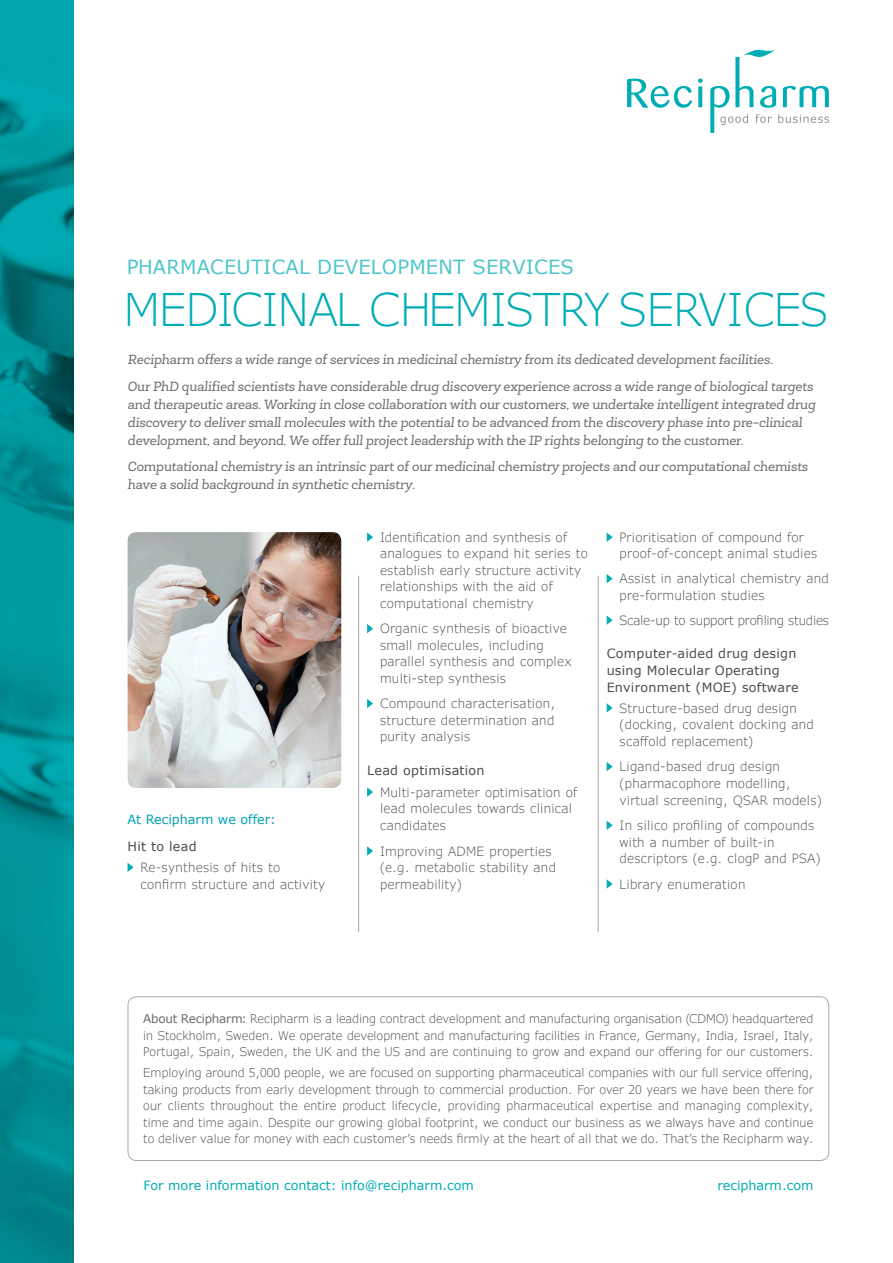
<style>
.page{position:relative;width:893px;height:1263px;background:#fff}
.page>*{position:absolute;margin:0;border:0;box-sizing:border-box;transform-origin:0 0}
.t1{font:300 45px "Verdana Pro";letter-spacing:-.02em;color:#00adb5}
.t2{font:19.5px "Verdana";letter-spacing:.01em;color:#00adb5}
.t3{font:italic 13.5px/18px "Newslab";letter-spacing:-.01em;color:#6c6d70}
.t4{font:300 12.75px/16.5px "Verdana Pro";letter-spacing:.02em;color:#4b4c4d}
.t5{font:12.75px/16.6px "Verdana";letter-spacing:.02em;color:#4b4c4d}
.t6{font:12.75px "Verdana";color:#00adb5}
.t7{font:300 12.75px "Verdana Pro";letter-spacing:-.015em;color:#4b4c4d}
.t8{font:12.75px "Verdana";color:#00a2b2}
.t9{font:300 12px/16.5px "Verdana Pro";letter-spacing:.01em;color:#4b4c4d;text-align:justify}
.s1{font-family:"Verdana";font-weight:400;color:#6c6d70}
</style>
<div class="page">
<svg style="left:0;top:0;width:74px;height:1263px;background:#008f96"></svg>
<svg style="left:627px;top:79px;width:65px;height:29px"></svg>
<svg style="left:698px;top:86px;width:4px;height:21px"></svg>
<svg style="left:698px;top:79px;width:5px;height:4px"></svg>
<svg style="left:710px;top:50px;width:119px;height:83px"></svg>
<div style="left:128px;top:996px;width:701px;height:165px;border:1px solid #a8a9ad;border-radius:9px"></div>
<svg style="left:128px;top:863px;width:6px;height:9px"></svg>
<svg style="left:367px;top:532px;width:6px;height:10px"></svg>
<svg style="left:367px;top:624px;width:6px;height:9px"></svg>
<svg style="left:367px;top:699px;width:6px;height:9px"></svg>
<svg style="left:367px;top:787px;width:6px;height:10px"></svg>
<svg style="left:367px;top:846px;width:6px;height:10px"></svg>
<svg style="left:607px;top:532px;width:6px;height:10px"></svg>
<svg style="left:607px;top:574px;width:6px;height:9px"></svg>
<svg style="left:607px;top:615px;width:6px;height:10px"></svg>
<svg style="left:607px;top:703px;width:6px;height:10px"></svg>
<svg style="left:607px;top:762px;width:6px;height:9px"></svg>
<svg style="left:607px;top:821px;width:6px;height:9px"></svg>
<svg style="left:607px;top:879px;width:6px;height:10px"></svg>
<hr style="left:598px;top:576px;width:1px;height:356px;background:#a8a9ad">
<hr style="left:358px;top:576px;width:1px;height:356px;background:#a8a9ad">
<img style="left:128px;top:532px;width:213px;height:256px">
<h2 class="t2" style="left:126px;top:254px;width:449px">PHARMACEUTICAL DEVELOPMENT SERVICES</h2>
<p class="t1" style="left:124px;top:281px;width:706px">MEDICINAL CHEMISTRY SERVICES</p>
<p class="t3" style="left:128px;top:350px;width:647px">Recipharm offers a wide range of services in medicinal chemistry from its dedicated development facilities.</p>
<p class="t3" style="left:128px;top:377px;width:690px">Our PhD qualified scientists have considerable drug discovery experience across a wide range of biological targets and therapeutic areas. Working in close collaboration with our customers, we undertake intelligent integrated drug discovery to deliver small molecules with the potential to be advanced from the discovery phase into pre-clinical development, and beyond. We offer full project leadership with the IP rights belonging to the customer.</p>
<p class="t3" style="left:128px;top:457px;width:682px">Computational chemistry is an intrinsic part of our medicinal chemistry projects and our computational chemists have a solid background in synthetic chemistry.</p>
<p class="t8" style="left:128px;top:811px;width:150px">At Recipharm we offer:</p>
<p class="t5" style="left:128px;top:838px;width:71px">Hit to lead</p>
<p class="t4" style="left:140px;top:859px;width:186px">Re-synthesis of hits to confirm structure and activity</p>
<p class="t4" style="left:380px;top:529px;width:209px">Identification and synthesis of analogues to expand hit series to establish early structure activity relationships with the aid of computational chemistry</p>
<p class="t4" style="left:380px;top:621px;width:193px">Organic synthesis of bioactive small molecules, including parallel synthesis and complex multi-step synthesis</p>
<p class="t4" style="left:380px;top:695px;width:177px;text-align:justify">Compound characterisation, structure determination and purity analysis</p>
<p class="t5" style="left:367px;top:762px;width:119px">Lead optimisation</p>
<p class="t4" style="left:380px;top:784px;width:199px">Multi-parameter optimisation of lead molecules towards clinical candidates</p>
<p class="t4" style="left:380px;top:843px;width:177px">Improving ADME properties (e.g. metabolic stability and permeability)</p>
<p class="t4" style="left:619px;top:529px;width:199px">Prioritisation of compound for proof-of-concept animal studies</p>
<p class="t4" style="left:619px;top:571px;width:211px">Assist in analytical chemistry and pre-formulation studies</p>
<p class="t7" style="left:619px;top:612px;width:211px">Scale-up to support profiling studies</p>
<p class="t5" style="left:607px;top:645px;width:194px">Computer-aided drug design using Molecular Operating<br>Environment (MOE) software</p>
<p class="t4" style="left:619px;top:700px;width:196px">Structure-based drug design (docking, covalent docking and scaffold replacement)</p>
<p class="t4" style="left:619px;top:758px;width:204px">Ligand-based drug design (pharmacophore modelling, virtual screening, QSAR models)</p>
<p class="t4" style="left:619px;top:817px;width:203px">In silico profiling of compounds with a number of built-in descriptors (e.g. clogP and PSA)</p>
<p class="t4" style="left:619px;top:876px;width:127px">Library enumeration</p>
<p class="t9" style="left:143px;top:1011px;width:672px"><span class="s1">About Recipharm:</span> Recipharm is a leading contract development and manufacturing organisation (CDMO) headquartered in Stockholm, Sweden. We operate development and manufacturing facilities in France, Germany, India, Israel, Italy, Portugal, Spain, Sweden, the UK and the US and are continuing to grow and expand our offering for our customers.</p>
<p class="t9" style="left:143px;top:1064px;width:672px">Employing around 5,000 people, we are focused on supporting pharmaceutical companies with our full service offering, taking products from early development through to commercial production. For over 20 years we have been there for our clients throughout the entire product lifecycle, providing pharmaceutical expertise and managing complexity, time and time again. Despite our growing global footprint, we conduct our business as we always have and continue to deliver value for money with each customer’s needs firmly at the heart of all that we do. That’s the Recipharm way.</p>
<p class="t6" style="left:144px;top:1176px;width:332px">For more information contact: info@recipharm.com</p>
<p class="t6" style="left:717px;top:1176px;width:98px">recipharm.com</p>
</div>
